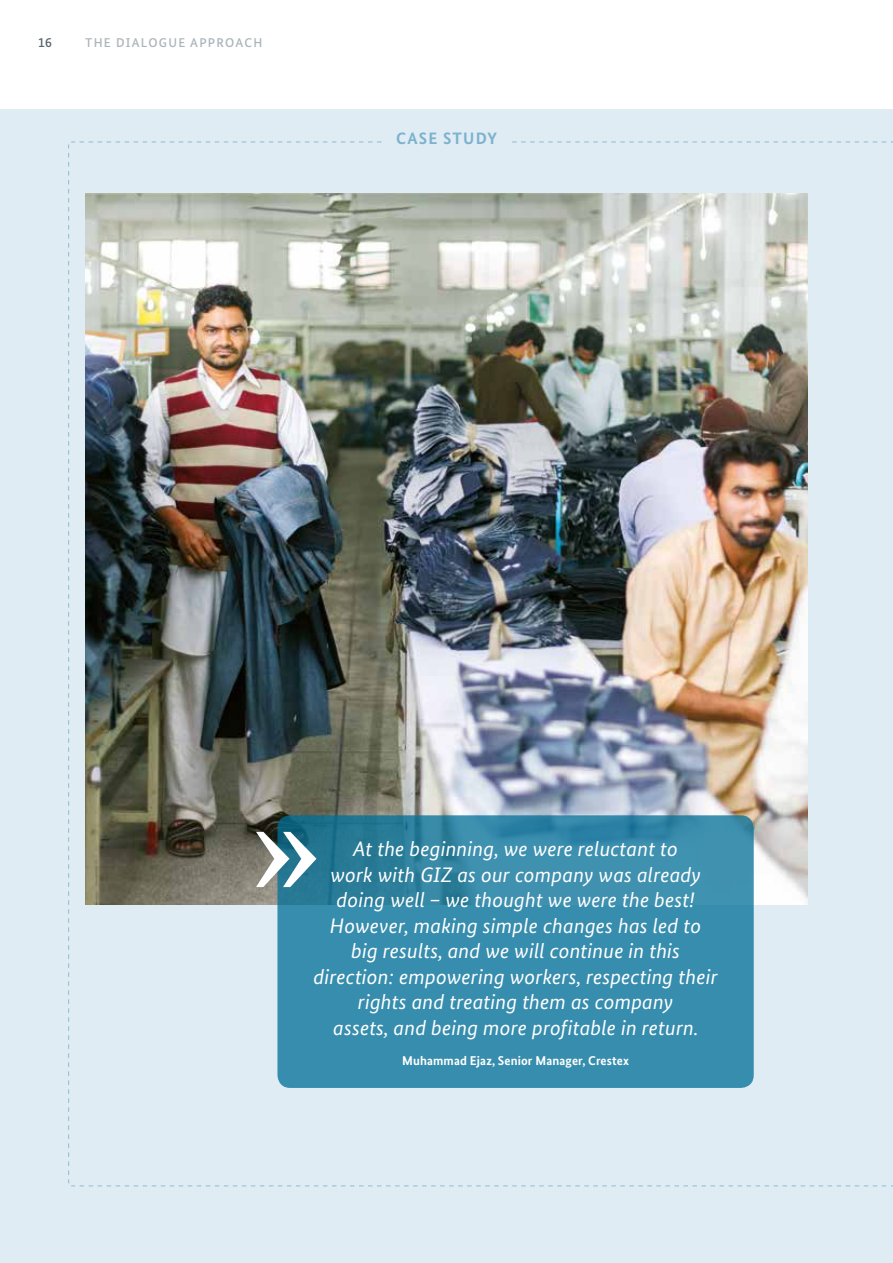
<style>
.page{position:relative;width:893px;height:1263px;background:#fff}
.page>*{position:absolute;margin:0;border:0;box-sizing:border-box;transform-origin:0 0}
.t1{font:135px "Bundes Serif";color:#fff}
.t2{font:italic 21px/25.5px "Bundes Sans";letter-spacing:.01em;color:#fff;text-align:center}
.t3{font:700 16.5px "Bundes Sans";letter-spacing:.07em;color:#7cb2cd}
.t4{font:500 13.5px "Bundes Sans";color:#58666d}
.t5{font:700 12.75px "Bundes Sans";letter-spacing:.01em;color:#fff}
.t6{font:500 12.75px "Bundes Sans";letter-spacing:.1em;color:#aab5bb}
</style>
<div class="page">
<div style="left:0;top:110px;width:893px;height:1153px;background:#dfecf4"></div>
<img style="left:85px;top:194px;width:723px;height:711px">
<svg style="left:277px;top:815px;width:477px;height:273px;background:#368aa9"></svg>
<p class="t4" style="left:38px;top:34px;width:15px">16</p>
<p class="t6" style="left:85px;top:35px;width:179px">THE DIALOGUE APPROACH</p>
<p class="t3" style="left:396px;top:128px;width:102px">CASE STUDY</p>
<h1 class="t1" style="left:251px;top:768px;width:70px">»</h1>
<p class="t2" style="left:314px;top:836px;width:405px">At the beginning, we were reluctant to<br>work with GIZ as our company was already doing well – we thought we were the best!<br>However, making simple changes has led to<br>big results, and we will continue in this direction: empowering workers, respecting their rights and treating them as company<br>assets, and being more profitable in return.</p>
<p class="t5" style="left:402px;top:1052px;width:228px">Muhammad Ejaz, Senior Manager, Crestex</p>
</div>
